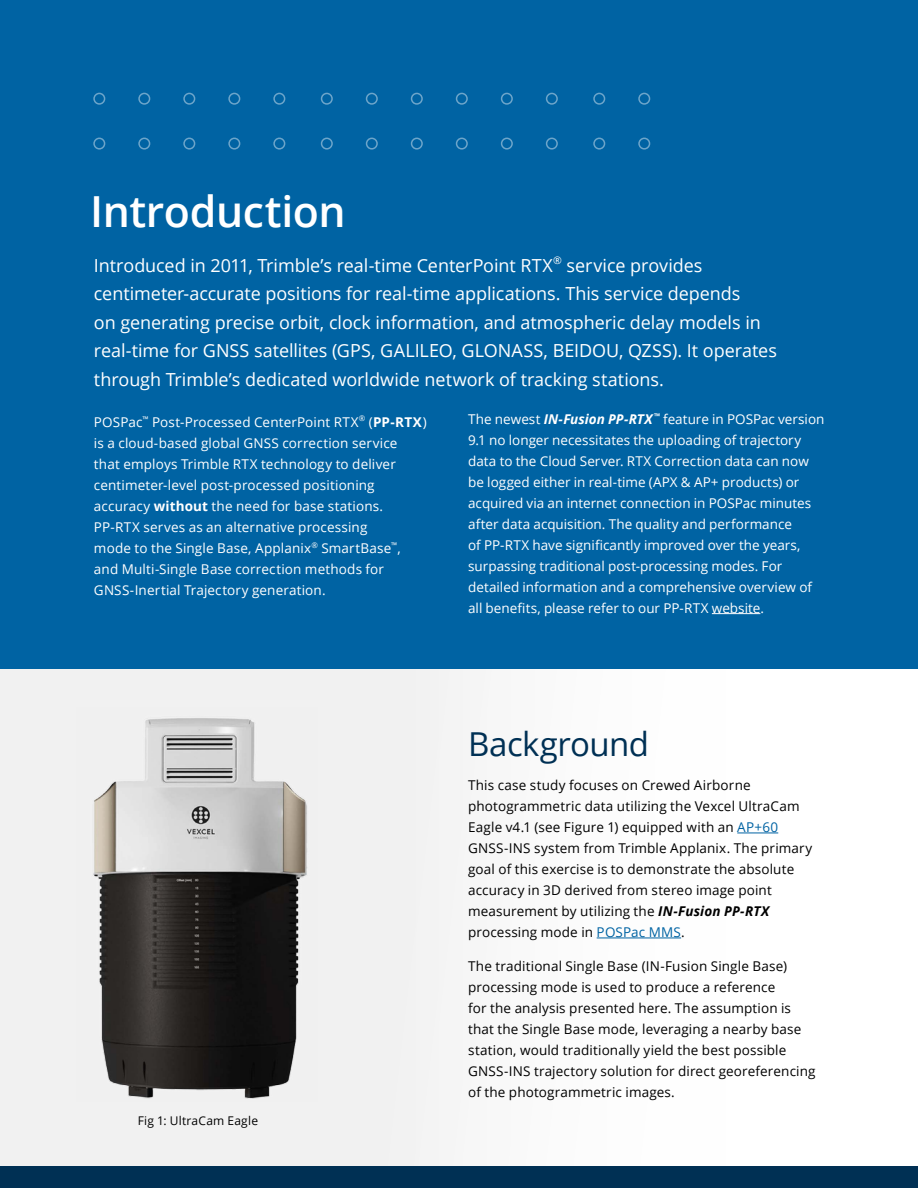
<style>
.page{position:relative;width:918px;height:1188px;background:#fff}
.page>*{position:absolute;margin:0;border:0;box-sizing:border-box;transform-origin:0 0}
.Overview_Heading{font:600 42.75px "Open Sans";letter-spacing:-.01em;color:#fff}
.Heading_LFT_NXT{font:33px "Open Sans";letter-spacing:-.015em;color:#003054}
.Overview_TXT{font:18px/28.5px "Open Sans";letter-spacing:-.005em;color:#fff}
.Body_TXT{font:13.5px/21px "Open Sans";letter-spacing:.005em;color:#fff}
.Body_TXT-2{font:13.5px/21px "Open Sans";letter-spacing:.01em;color:#000}
.Caption_IMG{font:12px "Open Sans";letter-spacing:.02em;color:#000}
.s1{font-weight:700;font-style:italic}
.s2{font-weight:700}
.s3{color:#0063a3}
</style>
<div class="page">
<div style="left:0;top:647px;width:918px;height:519px;background:#f1f1f1"></div>
<div style="left:228px;top:620px;width:676px;height:568px;background:#f1f1f1"></div>
<div style="left:344px;top:620px;width:574px;height:568px;background:#fff"></div>
<div style="left:0;top:0;width:918px;height:669px;background:#0063a3"></div>
<div style="left:93px;top:138px;width:12px;height:12px;border:2px solid #fff;border-radius:50%"></div>
<div style="left:93px;top:93px;width:12px;height:12px;border:2px solid #fff;border-radius:50%"></div>
<div style="left:138px;top:138px;width:12px;height:12px;border:2px solid #fff;border-radius:50%"></div>
<div style="left:138px;top:93px;width:12px;height:12px;border:2px solid #fff;border-radius:50%"></div>
<div style="left:183px;top:138px;width:12px;height:12px;border:2px solid #fff;border-radius:50%"></div>
<div style="left:183px;top:93px;width:12px;height:12px;border:2px solid #fff;border-radius:50%"></div>
<div style="left:228px;top:138px;width:12px;height:12px;border:2px solid #fff;border-radius:50%"></div>
<div style="left:228px;top:93px;width:12px;height:12px;border:2px solid #fff;border-radius:50%"></div>
<div style="left:273px;top:138px;width:12px;height:12px;border:2px solid #fff;border-radius:50%"></div>
<div style="left:273px;top:93px;width:12px;height:12px;border:2px solid #fff;border-radius:50%"></div>
<div style="left:321px;top:138px;width:12px;height:12px;border:2px solid #fff;border-radius:50%"></div>
<div style="left:321px;top:93px;width:12px;height:12px;border:2px solid #fff;border-radius:50%"></div>
<div style="left:366px;top:138px;width:12px;height:12px;border:2px solid #fff;border-radius:50%"></div>
<div style="left:366px;top:93px;width:12px;height:12px;border:2px solid #fff;border-radius:50%"></div>
<div style="left:411px;top:138px;width:12px;height:12px;border:2px solid #fff;border-radius:50%"></div>
<div style="left:411px;top:93px;width:12px;height:12px;border:2px solid #fff;border-radius:50%"></div>
<div style="left:456px;top:138px;width:12px;height:12px;border:2px solid #fff;border-radius:50%"></div>
<div style="left:456px;top:93px;width:12px;height:12px;border:2px solid #fff;border-radius:50%"></div>
<div style="left:501px;top:138px;width:12px;height:12px;border:2px solid #fff;border-radius:50%"></div>
<div style="left:501px;top:93px;width:12px;height:12px;border:2px solid #fff;border-radius:50%"></div>
<div style="left:546px;top:138px;width:12px;height:12px;border:2px solid #fff;border-radius:50%"></div>
<div style="left:546px;top:93px;width:12px;height:12px;border:2px solid #fff;border-radius:50%"></div>
<div style="left:593px;top:138px;width:12px;height:12px;border:2px solid #fff;border-radius:50%"></div>
<div style="left:593px;top:93px;width:12px;height:12px;border:2px solid #fff;border-radius:50%"></div>
<div style="left:638px;top:138px;width:12px;height:12px;border:2px solid #fff;border-radius:50%"></div>
<div style="left:638px;top:93px;width:12px;height:12px;border:2px solid #fff;border-radius:50%"></div>
<hr style="left:712px;top:613px;width:48px;height:1px;background:#fff">
<div style="left:0;top:1167px;width:918px;height:21px;background:#003054"></div>
<img style="left:93px;top:718px;width:214px;height:381px">
<hr style="left:737px;top:833px;width:41px;height:1px;background:#0063a3">
<hr style="left:597px;top:938px;width:84px;height:1px;background:#0063a3">
<p class="Overview_Heading" style="left:90px;top:182px;width:257px">Introduction</p>
<p class="Overview_TXT" style="left:94px;top:250px;width:685px">Introduced in 2011, Trimble’s real-time CenterPoint RTX<sup>®</sup> service provides centimeter-accurate positions for real-time applications. This service depends<br>on generating precise orbit, clock information, and atmospheric delay models in real-time for GNSS satellites (GPS, GALILEO, GLONASS, BEIDOU, QZSS). It operates through Trimble’s dedicated worldwide network of tracking stations.</p>
<p class="Body_TXT" style="left:468px;top:408px;width:358px">The newest <span class="s1">IN‑Fusion PP‑RTX</span> <sup>™</sup> feature in POSPac version 9.1 no longer necessitates the uploading of trajectory data to the Cloud Server. RTX Correction data can now be logged either in real-time (APX &amp; AP+ products) or acquired via an internet connection in POSPac minutes after data acquisition. The quality and performance<br>of PP-RTX have significantly improved over the years, surpassing traditional post-processing modes. For detailed information and a comprehensive overview of all benefits, please refer to our PP-RTX website.</p>
<p class="Body_TXT" style="left:94px;top:411px;width:334px">POSPac<sup>™</sup> Post-Processed CenterPoint RTX<sup>®</sup> (<span class="s2">PP‑RTX</span>) is a cloud-based global GNSS correction service that employs Trimble RTX technology to deliver centimeter-level post‑processed positioning accuracy <span class="s2">without</span> the need for base stations.<br>PP‑RTX serves as an alternative processing<br>mode to the Single Base, Applanix<sup>®</sup> SmartBase<sup>™</sup>, and Multi‑Single Base correction methods for GNSS‑Inertial Trajectory generation.</p>
<p class="Caption_IMG" style="left:138px;top:1113px;width:122px">Fig 1: UltraCam Eagle</p>
<p class="Heading_LFT_NXT" style="left:468px;top:722px;width:183px">Background</p>
<p class="Body_TXT-2" style="left:468px;top:774px;width:346px">This case study focuses on Crewed Airborne photogrammetric data utilizing the Vexcel UltraCam Eagle v4.1 (see Figure 1) equipped with an <span class="s3">AP+60<br></span>GNSS-INS system from Trimble Applanix. The primary goal of this exercise is to demonstrate the absolute accuracy in 3D derived from stereo image point measurement by utilizing the <span class="s1">IN‑Fusion PP‑RTX </span>processing mode in <span class="s3">POSPac MMS</span>.</p>
<p class="Body_TXT-2" style="left:468px;top:955px;width:349px">The traditional Single Base (IN-Fusion Single Base) processing mode is used to produce a reference<br>for the analysis presented here. The assumption is that the Single Base mode, leveraging a nearby base station, would traditionally yield the best possible GNSS-INS trajectory solution for direct georeferencing of the photogrammetric images.</p>
</div>
